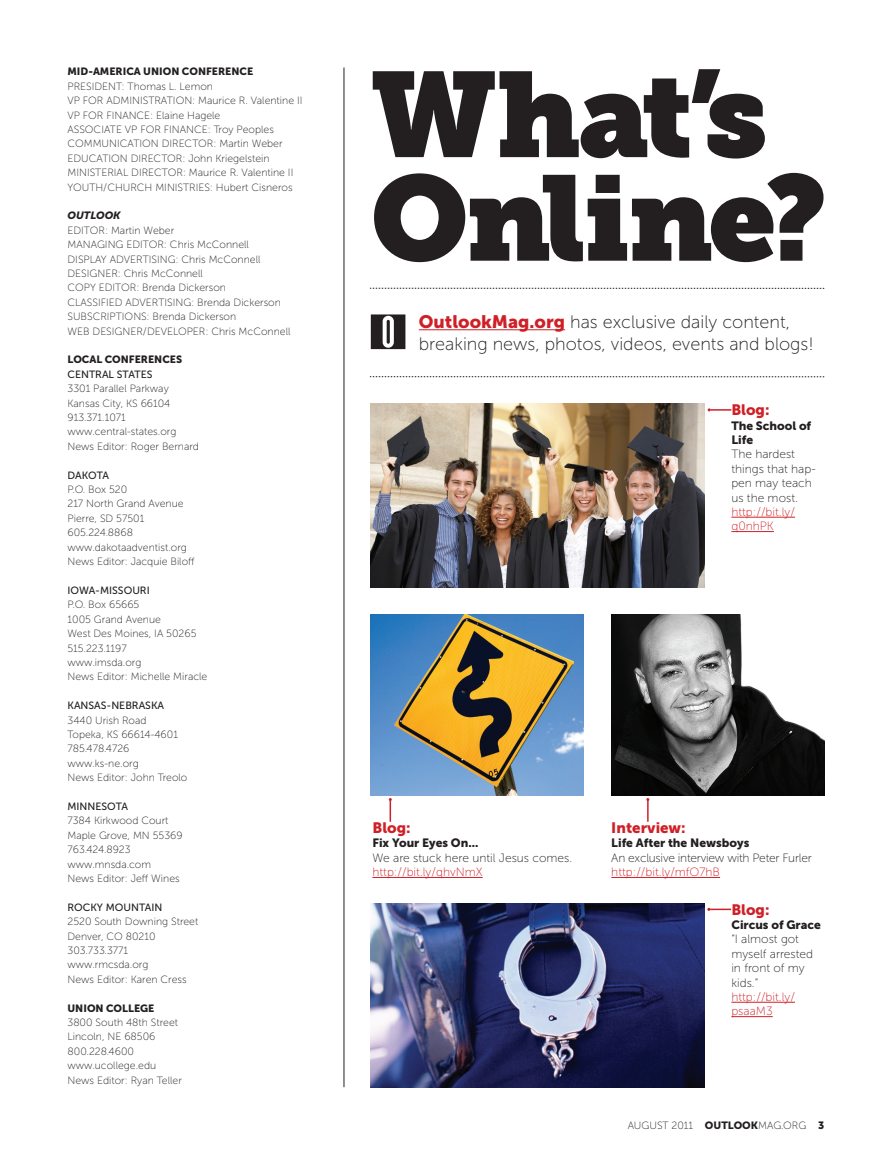
<style>
.page{position:relative;width:891px;height:1175px;background:#fff}
.page>*{position:absolute;margin:0;border:0;box-sizing:border-box;transform-origin:0 0}
.t1{font:119.4px/103.5px "Museo Slab";letter-spacing:-.02em;color:#231f20}
.t2{font:18px/21.6px "Museo Sans 100";color:#231f20}
.t3{font:15px "Museo Sans 900";color:#cf2027}
.t4{font:12px/14.4px "Museo Sans 100";color:#231f20}
.t5{font:12px/14.4px "Museo Sans 100";color:#cf2027}
.t6{font:12px/14.4px "Museo Sans 900";color:#231f20}
.t7{font:12px "Museo Sans 100";letter-spacing:-.02em;color:#231f20}
.t8{font:10.5px/14.4px "Museo Sans 100";color:#231f20}
.t9{font:10.5px "Museo Sans 500";color:#231f20}
.t10{font:10.5px "Museo Sans 900";color:#231f20}
.t11{font:italic 10.5px "Museo Sans 900";color:#231f20}
.s1{font-family:"Museo Sans 900";color:#cf2027}
.s2{font-family:"Museo Sans 900"}
</style>
<div class="page">
<svg style="left:370px;top:376px;width:454px;height:1px"></svg>
<svg style="left:370px;top:288px;width:454px;height:1px"></svg>
<hr style="left:344px;top:68px;width:1px;height:1019px;background:#231f20">
<hr style="left:731px;top:517px;width:64px;height:1px;background:#cf2027">
<hr style="left:731px;top:531px;width:43px;height:1px;background:#cf2027">
<hr style="left:731px;top:1002px;width:64px;height:1px;background:#cf2027">
<hr style="left:731px;top:1016px;width:42px;height:1px;background:#cf2027">
<hr style="left:372px;top:877px;width:111px;height:1px;background:#cf2027">
<hr style="left:611px;top:877px;width:109px;height:1px;background:#cf2027">
<hr style="left:419px;top:329px;width:146px;height:1px;background:#cf2027">
<svg style="left:708px;top:408px;width:23px;height:3px"></svg>
<svg style="left:371px;top:314px;width:34px;height:35px"></svg>
<hr style="left:387px;top:320px;width:3px;height:24px;background:#231f20;border-radius:2px">
<img style="left:371px;top:403px;width:334px;height:184px">
<img style="left:371px;top:614px;width:213px;height:181px">
<img style="left:611px;top:614px;width:213px;height:181px">
<img style="left:371px;top:903px;width:334px;height:184px">
<hr style="left:710px;top:908px;width:21px;height:2px;background:#cf2027">
<hr style="left:647px;top:801px;width:2px;height:20px;background:#cf2027">
<svg style="left:389px;top:798px;width:3px;height:23px"></svg>
<p class="t10" style="left:68px;top:66px;width:187px">MID-AMERICA UNION CONFERENCE</p>
<p class="t8" style="left:68px;top:79px;width:237px">PRESIDENT: Thomas L. Lemon<br>VP FOR ADMINISTRATION: Maurice R. Valentine II VP FOR FINANCE: Elaine Hagele<br>ASSOCIATE VP FOR FINANCE: Troy Peoples COMMUNICATION DIRECTOR: Martin Weber EDUCATION DIRECTOR: John Kriegelstein MINISTERIAL DIRECTOR: Maurice R. Valentine II YOUTH/CHURCH MINISTRIES: Hubert Cisneros</p>
<p class="t11" style="left:68px;top:210px;width:55px">OUTLOOK</p>
<p class="t8" style="left:68px;top:223px;width:225px">EDITOR: Martin Weber<br>MANAGING EDITOR: Chris McConnell DISPLAY ADVERTISING: Chris McConnell DESIGNER: Chris McConnell<br>COPY EDITOR: Brenda Dickerson<br>CLASSIFIED ADVERTISING: Brenda Dickerson SUBSCRIPTIONS: Brenda Dickerson<br>WEB DESIGNER/DEVELOPER: Chris McConnell</p>
<p class="t10" style="left:68px;top:354px;width:116px">LOCAL CONFERENCES</p>
<p class="t9" style="left:68px;top:368px;width:86px">CENTRAL STATES</p>
<p class="t8" style="left:68px;top:381px;width:133px">3301 Parallel Parkway<br>Kansas City, KS 66104<br>913.371.1071 www.central-states.org<br>News Editor: Roger Bernard</p>
<p class="t9" style="left:68px;top:469px;width:43px">DAKOTA</p>
<p class="t8" style="left:68px;top:482px;width:129px">P.O. Box 520<br>217 North Grand Avenue<br>Pierre, SD 57501<br>605.224.8868 www.dakotaadventist.org<br>News Editor: Jacquie Biloff</p>
<p class="t9" style="left:68px;top:584px;width:84px">IOWA-MISSOURI</p>
<p class="t8" style="left:68px;top:597px;width:141px">P.O. Box 65665<br>1005 Grand Avenue<br>West Des Moines, IA 50265<br>515.223.1197<br>www.imsda.org<br>News Editor: Michelle Miracle</p>
<p class="t9" style="left:68px;top:699px;width:98px">KANSAS-NEBRASKA</p>
<p class="t8" style="left:68px;top:713px;width:121px">3440 Urish Road<br>Topeka, KS 66614-4601<br>785.478.4726 www.ks-ne.org<br>News Editor: John Treolo</p>
<p class="t9" style="left:68px;top:800px;width:62px">MINNESOTA</p>
<p class="t8" style="left:68px;top:813px;width:117px">7384 Kirkwood Court<br>Maple Grove, MN 55369<br>763.424.8923 www.mnsda.com<br>News Editor: Jeff Wines</p>
<p class="t9" style="left:68px;top:901px;width:97px">ROCKY MOUNTAIN</p>
<p class="t8" style="left:68px;top:914px;width:132px">2520 South Downing Street<br>Denver, CO 80210<br>303.733.3771 www.rmcsda.org<br>News Editor: Karen Cress</p>
<p class="t10" style="left:68px;top:1002px;width:89px">UNION COLLEGE</p>
<p class="t8" style="left:68px;top:1015px;width:116px">3800 South 48th Street<br>Lincoln, NE 68506<br>800.228.4600 www.ucollege.edu<br>News Editor: Ryan Teller</p>
<h1 class="t1" style="left:371px;top:64px;width:459px">What’s<br>Online?</h1>
<h2 class="t2" style="left:419px;top:311px;width:396px"><span class="s1">OutlookMag.org</span> has exclusive daily content, breaking news, photos, videos, events and blogs!</h2>
<h3 class="t3" style="left:731px;top:401px;width:40px">Blog:</h3>
<p class="t6" style="left:731px;top:418px;width:81px">The School of<br>Life</p>
<p class="t4" style="left:731px;top:447px;width:86px">The hardest things that hap&shy;pen may teach us the most.</p>
<p class="t5" style="left:731px;top:505px;width:65px">http://bit.ly/ q0nhPK</p>
<h3 class="t3" style="left:372px;top:819px;width:40px">Blog:</h3>
<p class="t6" style="left:372px;top:836px;width:108px">Fix Your Eyes On...</p>
<p class="t4" style="left:372px;top:850px;width:201px">We are stuck here until Jesus comes.</p>
<p class="t5" style="left:372px;top:865px;width:112px">http://bit.ly/qhvNmX</p>
<h3 class="t3" style="left:611px;top:819px;width:76px">Interview:</h3>
<p class="t6" style="left:611px;top:836px;width:140px">Life After the Newsboys</p>
<p class="t7" style="left:611px;top:851px;width:202px">An exclusive interview with Peter Furler</p>
<p class="t5" style="left:611px;top:865px;width:110px">http://bit.ly/mfO7hB</p>
<h3 class="t3" style="left:731px;top:900px;width:40px">Blog:</h3>
<p class="t6" style="left:731px;top:917px;width:91px">Circus of Grace</p>
<p class="t4" style="left:731px;top:932px;width:83px">“I almost got myself arrested in front of my kids.”</p>
<p class="t5" style="left:731px;top:989px;width:65px">http://bit.ly/ psaaM3</p>
<p class="t8" style="left:628px;top:1118px;width:198px">AUGUST 2011 <span class="s2">OUTLOOK</span>MAG.ORG <span class="s2">3</span></p>
</div>
